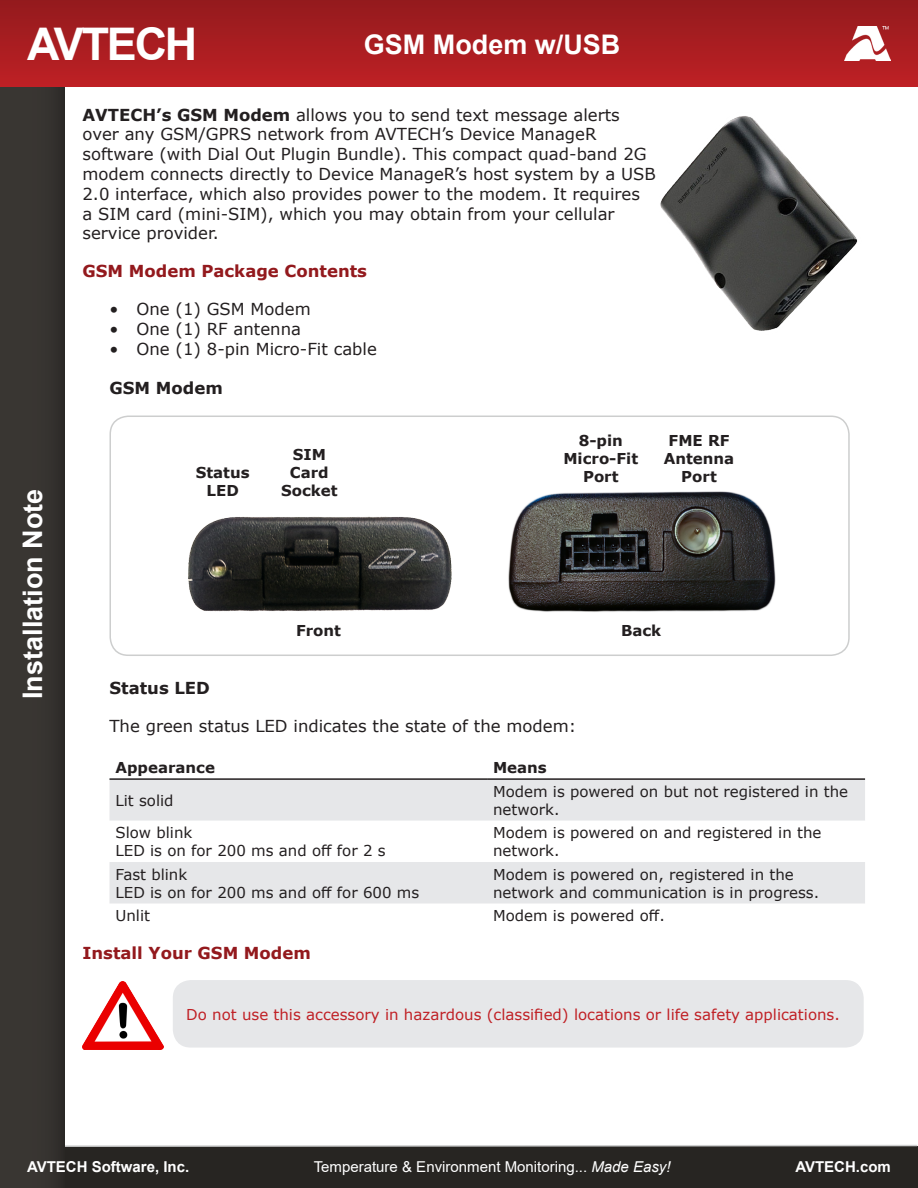
<style>
.page{position:relative;width:918px;height:1188px;background:#fff}
.page>*{position:absolute;margin:0;border:0;box-sizing:border-box;transform-origin:0 0}
.t1{font:700 45px "Arial";letter-spacing:-.05em;color:#fff}
.t2{font:700 27px "Arial";color:#fff}
.Body_Para{font:16.5px/19.8px "Verdana";color:#231f20}
.Body_Para_Indent{font:16.5px "Verdana";color:#231f20}
.Body_Para-2{font:700 16.5px "Verdana";color:#93191d}
.H1_Red{font:700 16.5px "Verdana";color:#93191d}
.H2_Black_Indent{font:700 16.5px "Verdana";color:#231f20}
.Verdana_10_pt_Regula{font:15px/18px "Verdana";color:#231f20}
.Verdana_10_pt_Regula-2{font:700 15px/18px "Verdana";color:#231f20;text-align:center}
.t3{font:15px "Verdana";color:#c02025}
.t4{font:15px "Arial";color:#fff}
.t5{font:700 15px "Arial";color:#fff}
.s1{font-weight:700}
.s2{font-style:italic}
</style>
<div class="page">
<div style="left:0;top:1146px;width:918px;height:42px;background:#272522"></div>
<svg style="left:65px;top:1144px;width:853px;height:3px"></svg>
<div style="left:0;top:0;width:65px;height:1188px;background:#393532"></div>
<div style="left:0;top:0;width:918px;height:86px;background:linear-gradient(to bottom,#931b1d,#be2024)"></div>
<img style="left:844px;top:27px;width:47px;height:34px">
<img style="left:508px;top:491px;width:268px;height:121px">
<img style="left:188px;top:516px;width:264px;height:96px">
<div style="left:110px;top:416px;width:740px;height:240px;border:2px solid #cdcece;border-radius:18px"></div>
<svg style="left:110px;top:780px;width:755px;height:124px;fill:#e6e7e9"></svg>
<hr style="left:110px;top:778px;width:377px;height:2px;background:#231f20">
<hr style="left:487px;top:778px;width:378px;height:2px;background:#231f20">
<div style="left:173px;top:980px;width:691px;height:68px;background:#e6e7e9;border-radius:18px"></div>
<img style="left:82px;top:982px;width:81px;height:67px">
<img style="left:660px;top:116px;width:198px;height:215px">
<h1 class="t1" style="left:27px;top:13px;width:172px">AVTECH</h1>
<h2 class="t2" style="left:364px;top:25px;width:258px">GSM Modem w/USB</h2>
<h2 class="t2" style="left:14px;top:699px;width:212px;rotate:-90deg">Installation Note</h2>
<p class="Body_Para" style="left:82px;top:105px;width:575px"><span class="s1">AVTECH’s GSM Modem</span> allows you to send text message alerts over any GSM/GPRS network from AVTECH’s Device ManageR software (with Dial Out Plugin Bundle). This compact quad-band 2G modem connects directly to Device ManageR’s host system by a USB 2.0 interface, which also provides power to the modem. It requires<br>a SIM card (mini-SIM), which you may obtain from your cellular service provider.</p>
<p class="Body_Para-2" style="left:82px;top:260px;width:286px">GSM Modem Package Contents</p>
<p class="Body_Para" style="left:110px;top:299px;width:203px">• One (1) GSM Modem</p>
<p class="Body_Para" style="left:110px;top:319px;width:193px">• One (1) RF antenna</p>
<p class="Body_Para" style="left:110px;top:339px;width:269px">• One (1) 8-pin Micro-Fit cable</p>
<p class="H2_Black_Indent" style="left:110px;top:377px;width:115px">GSM Modem</p>
<p class="Verdana_10_pt_Regula-2" style="left:196px;top:464px;width:55px">Status<br>LED</p>
<p class="Verdana_10_pt_Regula-2" style="left:281px;top:446px;width:58px">SIM<br>Card<br>Socket</p>
<p class="Verdana_10_pt_Regula-2" style="left:296px;top:621px;width:47px">Front</p>
<p class="Verdana_10_pt_Regula-2" style="left:563px;top:431px;width:76px">8-pin<br>Micro-Fit<br>Port</p>
<p class="Verdana_10_pt_Regula-2" style="left:664px;top:431px;width:72px">FME RF<br>Antenna<br>Port</p>
<p class="Verdana_10_pt_Regula-2" style="left:621px;top:621px;width:42px">Back</p>
<p class="H2_Black_Indent" style="left:110px;top:676px;width:102px">Status LED</p>
<p class="Body_Para_Indent" style="left:110px;top:714px;width:468px">The green status LED indicates the state of the modem:</p>
<p class="Verdana_10_pt_Regula-2" style="left:116px;top:758px;width:101px">Appearance</p>
<p class="Verdana_10_pt_Regula-2" style="left:493px;top:758px;width:55px">Means</p>
<p class="Verdana_10_pt_Regula" style="left:116px;top:791px;width:60px">Lit solid</p>
<p class="Verdana_10_pt_Regula" style="left:493px;top:782px;width:357px">Modem is powered on but not registered in the network.</p>
<p class="Verdana_10_pt_Regula" style="left:116px;top:823px;width:78px">Slow blink</p>
<p class="Verdana_10_pt_Regula" style="left:116px;top:841px;width:272px">LED is on for 200 ms and off for 2 s</p>
<p class="Verdana_10_pt_Regula" style="left:493px;top:823px;width:330px">Modem is powered on and registered in the network.</p>
<p class="Verdana_10_pt_Regula" style="left:116px;top:865px;width:73px">Fast blink</p>
<p class="Verdana_10_pt_Regula" style="left:116px;top:883px;width:305px">LED is on for 200 ms and off for 600 ms</p>
<p class="Verdana_10_pt_Regula" style="left:493px;top:865px;width:328px">Modem is powered on, registered in the network and communication is in progress.</p>
<p class="Verdana_10_pt_Regula" style="left:116px;top:906px;width:36px">Unlit</p>
<p class="Verdana_10_pt_Regula" style="left:493px;top:906px;width:173px">Modem is powered off.</p>
<p class="H1_Red" style="left:82px;top:941px;width:230px">Install Your GSM Modem</p>
<p class="t3" style="left:186px;top:1004px;width:655px">Do not use this accessory in hazardous (classified) locations or life safety applications.</p>
<p class="t5" style="left:27px;top:1156px;width:164px">AVTECH Software, Inc.</p>
<p class="t4" style="left:314px;top:1156px;width:358px">Temperature &amp; Environment Monitoring... <span class="s2">Made Easy!</span></p>
<p class="t5" style="left:795px;top:1156px;width:97px">AVTECH.com</p>
</div>
